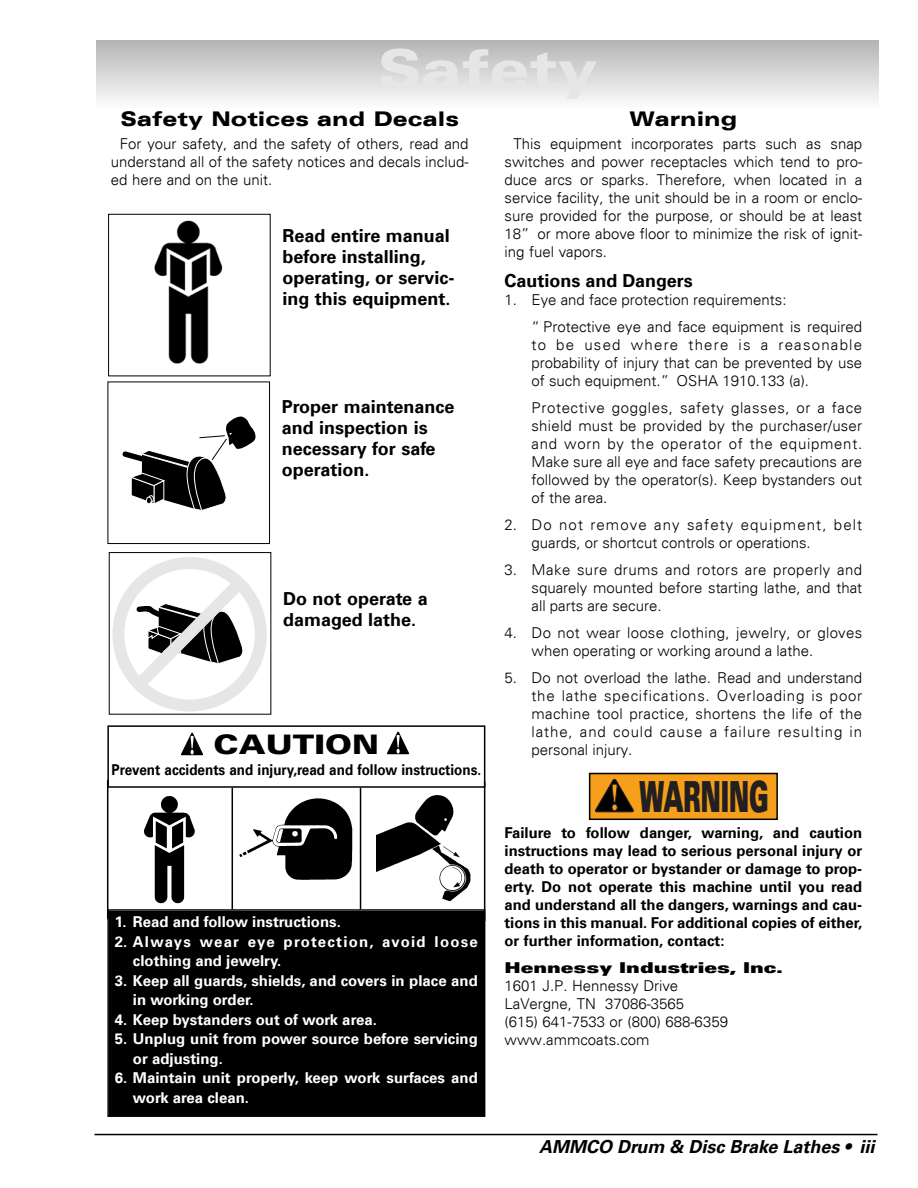
<style>
.page{position:relative;width:918px;height:1188px;background:#fff}
.page>*{position:absolute;margin:0;border:0;box-sizing:border-box;transform-origin:0 0}
.t1{font:900 expanded 54px "Univers LT";color:#e6e6e6}
.t2{font:900 expanded 42.9px "Univers";letter-spacing:-.005em;color:#231f20;scale:.42 1}
.t3{font:900 27px "Univers LT";color:#000;scale:1.2 1}
.t4{font:900 expanded 20.25px "Univers LT";color:#000}
.t5{font:700 18px/21px "Univers LT";color:#000}
.t6{font:italic 700 18px "Univers LT";color:#000}
.t7{font:300 15px/18px "Univers LT";color:#000;text-align:justify}
.t8{font:700 15px/18px "Univers LT";color:#000;text-align:justify}
.t9{font:700 15px/19.5px "Univers LT";color:#fff}
.t10{font:300 15px/18px "Univers LT";letter-spacing:.02em;color:#000}
.t11{font:700 15px/19.5px "Univers LT";letter-spacing:.065em;color:#fff}
.t12{font:700 15px "Univers LT";color:#000;scale:.9 1}
.t13{font:900 expanded 15px "Univers LT";color:#000}
</style>
<div class="page">
<div style="left:96px;top:40px;width:783px;height:68px;background:linear-gradient(to bottom,#b4b4b4,#fbfbfb)"></div>
<hr style="left:94px;top:1134px;width:784px;height:1px;background:#000">
<div style="left:590px;top:774px;width:186px;height:45px;background:#f59f1a"></div>
<svg style="left:595px;top:779px;width:39px;height:33px"></svg>
<div style="left:589px;top:773px;width:189px;height:47px;border:2px solid #000"></div>
<img style="left:154px;top:220px;width:69px;height:144px">
<div style="left:108px;top:214px;width:162px;height:162px;border:1px solid #000"></div>
<svg style="left:122px;top:416px;width:134px;height:95px"></svg>
<div style="left:108px;top:382px;width:162px;height:162px;border:1px solid #000"></div>
<svg style="left:112px;top:557px;width:155px;height:155px"></svg>
<img style="left:377px;top:791px;width:107px;height:118px">
<img style="left:144px;top:796px;width:51px;height:108px">
<div style="left:109px;top:911px;width:375px;height:204px;background:#000"></div>
<div style="left:107px;top:909px;width:378px;height:208px;border:2px solid #000"></div>
<img style="left:239px;top:798px;width:114px;height:82px">
<div style="left:107px;top:725px;width:378px;height:63px;border:2px solid #000"></div>
<img style="left:181px;top:733px;width:23px;height:23px">
<hr style="left:360px;top:788px;width:1px;height:121px;background:#000">
<hr style="left:484px;top:782px;width:1px;height:139px;background:#000">
<hr style="left:107px;top:780px;width:1px;height:139px;background:#000">
<hr style="left:232px;top:788px;width:1px;height:121px;background:#000">
<img style="left:387px;top:732px;width:23px;height:23px">
<h1 class="t1" style="left:378px;top:38px;width:222px">Safety</h1>
<h3 class="t4" style="left:121px;top:107px;width:340px">Safety Notices and Decals</h3>
<p class="t7" style="left:111px;top:135px;width:359px;text-indent:9px">For your safety, and the safety of others, read and understand all of the safety notices and decals includ&shy;ed here and on the unit.</p>
<h3 class="t4" style="left:630px;top:107px;width:109px">Warning</h3>
<p class="t7" style="left:505px;top:135px;width:359px;text-indent:9px">This equipment incorporates parts such as snap switches and power receptacles which tend to pro&shy;duce arcs or sparks. Therefore, when located in a service facility, the unit should be in a room or enclo&shy;sure provided for the purpose, or should be at least 18” or more above floor to minimize the risk of ignit&shy;ing fuel vapors.</p>
<p class="t5" style="left:505px;top:270px;width:190px">Cautions and Dangers</p>
<p class="t7" style="left:532px;top:287px;width:332px;line-height:27px;text-indent:-27px">1. Eye and face protection requirements:<br>“ Protective eye and face equipment is required</p>
<p class="t7" style="left:532px;top:336px;width:332px">to be used where there is a reasonable probability of injury that can be prevented by use of such equipment.” OSHA 1910.133 (a).</p>
<p class="t7" style="left:532px;top:399px;width:332px">Protective goggles, safety glasses, or a face shield must be provided by the purchaser/user and worn by the operator of the equipment.<br>Make sure all eye and face safety precautions are followed by the operator(s). Keep bystanders out of the area.</p>
<p class="t7" style="left:532px;top:516px;width:332px;text-indent:-27px">2. Do not remove any safety equipment, belt guards, or shortcut controls or operations.</p>
<p class="t7" style="left:532px;top:561px;width:332px;text-indent:-27px">3. Make sure drums and rotors are properly and squarely mounted before starting lathe, and that all parts are secure.</p>
<p class="t10" style="left:532px;top:624px;width:332px;text-indent:-27px">4. Do not wear loose clothing, jewelry, or gloves when operating or working around a lathe.</p>
<p class="t7" style="left:532px;top:669px;width:332px;text-indent:-27px">5. Do not overload the lathe. Read and understand the lathe specifications. Overloading is poor machine tool practice, shortens the life of the lathe, and could cause a failure resulting in personal injury.</p>
<p class="t5" style="left:282px;top:225px;width:174px">Read entire manual before installing, operating, or servic&shy;ing this equipment.</p>
<p class="t5" style="left:282px;top:396px;width:174px">Proper maintenance and inspection is necessary for safe operation.</p>
<p class="t5" style="left:283px;top:588px;width:146px">Do not operate a damaged lathe.</p>
<h3 class="t3" style="left:214px;top:728px;width:139px">CAUTION</h3>
<p class="t12" style="left:112px;top:761px;width:412px">Prevent accidents and injury,read and follow instructions.</p>
<h2 class="t2" style="left:639px;top:781px;width:310px">WARNING</h2>
<p class="t9" style="left:115px;top:913px;width:227px">1. Read and follow instructions.</p>
<p class="t11" style="left:133px;top:932px;width:347px;text-indent:-18px">2. Always wear eye protection, avoid loose clothing and jewelry.</p>
<p class="t9" style="left:133px;top:971px;width:347px;text-indent:-18px">3. Keep all guards, shields, and covers in place and in working order.</p>
<p class="t9" style="left:115px;top:1010px;width:263px">4. Keep bystanders out of work area.</p>
<p class="t9" style="left:133px;top:1030px;width:346px;text-indent:-18px">5. Unplug unit from power source before servicing or adjusting.</p>
<p class="t9" style="left:133px;top:1069px;width:347px;text-indent:-18px">6. Maintain unit properly, keep work surfaces and work area clean.</p>
<p class="t8" style="left:505px;top:824px;width:359px">Failure to follow danger, warning, and caution instructions may lead to serious personal injury or death to operator or bystander or damage to prop&shy;erty. Do not operate this machine until you read and understand all the dangers, warnings and cau&shy;tions in this manual. For additional copies of either, or further information, contact:</p>
<p class="t13" style="left:505px;top:959px;width:280px">Hennessy Industries, Inc.</p>
<p class="t7" style="left:505px;top:977px;width:225px;text-align:left">1601 J.P. Hennessy Drive<br>LaVergne, TN 37086-3565<br>(615) 641-7533 or (800) 688-6359 www.ammcoats.com</p>
<p class="t6" style="left:539px;top:1137px;width:337px">AMMCO Drum &amp; Disc Brake Lathes • iii</p>
</div>
